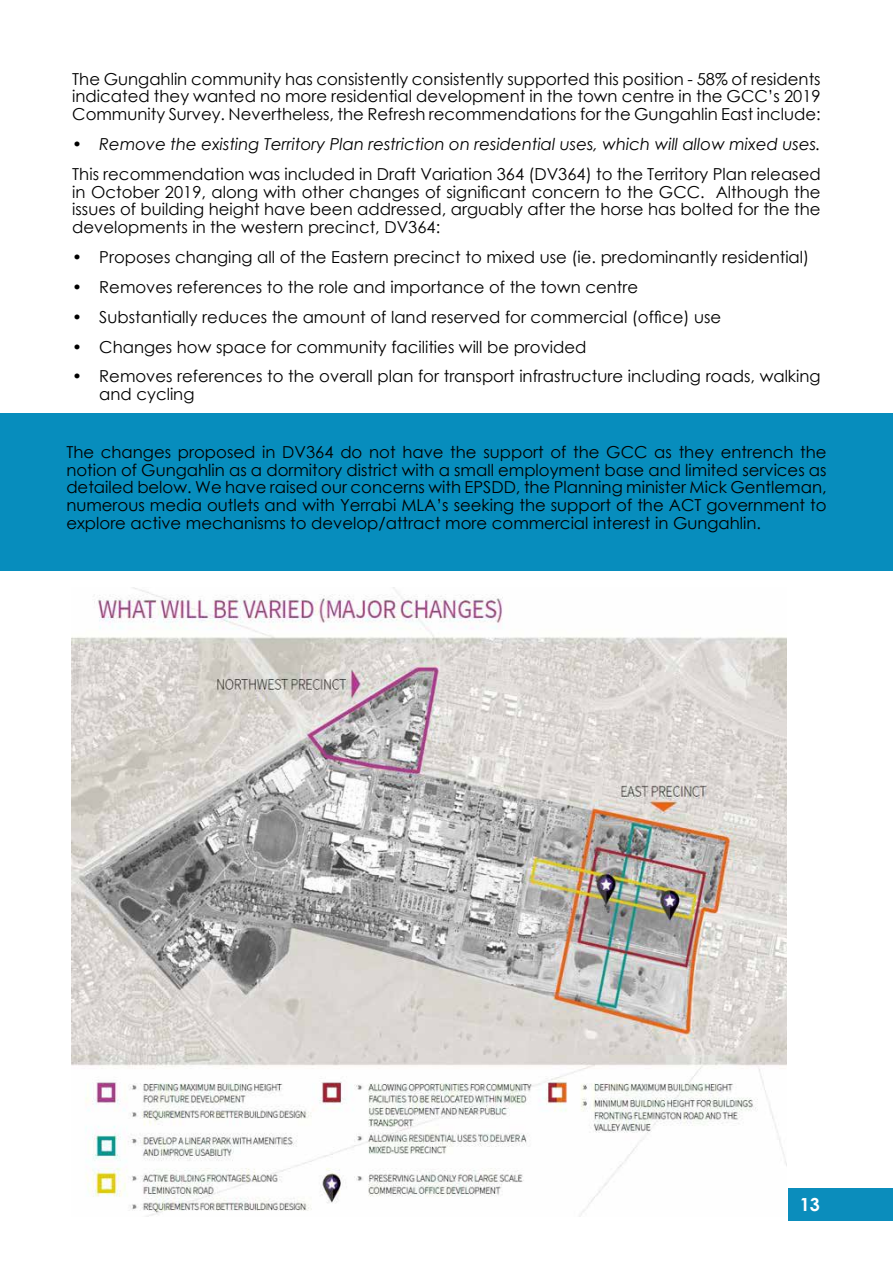
<style>
.page{position:relative;width:893px;height:1263px;background:#fff}
.page>*{position:absolute;margin:0;border:0;box-sizing:border-box;transform-origin:0 0}
.t1{font:700 18px "Century Gothic";color:#fff}
.t2{font:16.5px/17.9px "Century Gothic";color:#000;text-align:justify}
.t3{font:italic 16.5px "Century Gothic";color:#000}
</style>
<div class="page">
<div style="left:788px;top:1188px;width:105px;height:33px;background:#0b8dbc"></div>
<div style="left:0;top:414px;width:893px;height:157px;background:#078dbd"></div>
<img style="left:71px;top:588px;width:716px;height:628px">
<p class="t2" style="left:72px;top:70px;width:750px">The Gungahlin community has consistently consistently supported this position - 58% of residents indicated they wanted no more residential development in the town centre in the GCC’s 2019<br>Community Survey. Nevertheless, the Refresh recommendations for the Gungahlin East include:</p>
<p class="t3" style="left:72px;top:133px;width:750px">• Remove the existing Territory Plan restriction on residential uses, which will allow mixed uses.</p>
<p class="t2" style="left:72px;top:165px;width:750px">This recommendation was included in Draft Variation 364 (DV364) to the Territory Plan released in October 2019, along with other changes of significant concern to the GCC. Although the issues of building height have been addressed, arguably after the horse has bolted for the the developments in the western precinct, DV364:</p>
<p class="t2" style="left:72px;top:248px;width:738px">• Proposes changing all of the Eastern precinct to mixed use (ie. predominantly residential)</p>
<p class="t2" style="left:72px;top:278px;width:567px">• Removes references to the role and importance of the town centre</p>
<p class="t2" style="left:72px;top:308px;width:650px">• Substantially reduces the amount of land reserved for commercial (office) use</p>
<p class="t2" style="left:72px;top:337px;width:516px">• Changes how space for community facilities will be provided</p>
<p class="t2" style="left:99px;top:367px;width:723px;text-indent:-27px">• Removes references to the overall plan for transport infrastructure including roads, walking and cycling</p>
<p class="t2" style="left:66px;top:443px;width:762px">The changes proposed in DV364 do not have the support of the GCC as they entrench the notion of Gungahlin as a dormitory district with a small employment base and limited services as detailed below. We have raised our concerns with EPSDD, the Planning minister Mick Gentleman, numerous media outlets and with Yerrabi MLA’s seeking the support of the ACT government to explore active mechanisms to develop/attract more commercial interest in Gungahlin.</p>
<p class="t1" style="left:800px;top:1191px;width:22px">13</p>
</div>
